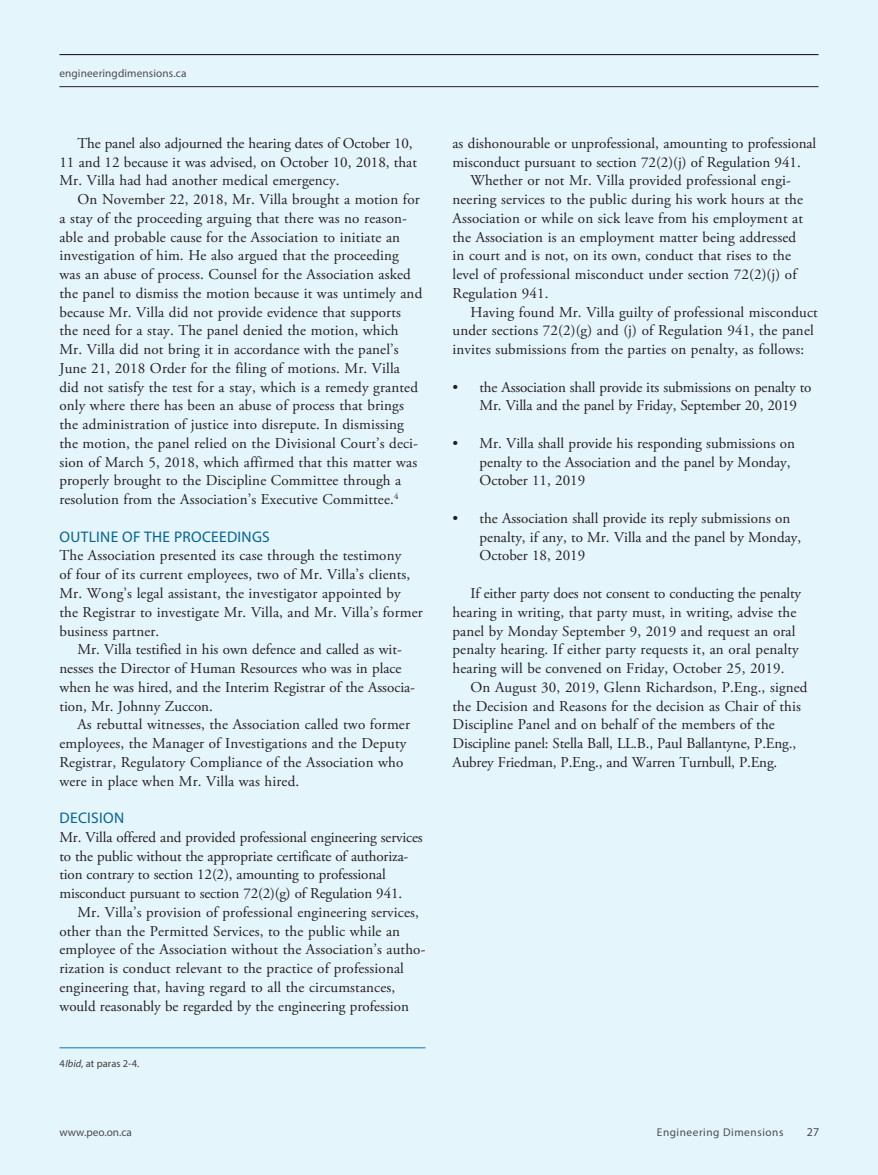
<style>
.page{position:relative;width:878px;height:1175px;background:#fff}
.page>*{position:absolute;margin:0;border:0;box-sizing:border-box;transform-origin:0 0}
.Gazette_Subhead__1_2{font:15.3px "Myriad Pro";letter-spacing:.02em;color:#046294}
.Body_Gar{font:15px/18.8px "Adobe Garamond Pro";letter-spacing:.01em;color:#231f20}
.Body_Gar_List__1a{font:15px/18.8px "Adobe Garamond Pro";color:#231f20}
.Body_Gar_No_Indent{font:15px/18.8px "Adobe Garamond Pro";letter-spacing:.01em;color:#231f20}
.Body_Gar_No_Indent-2{font:15px/18.8px "Adobe Garamond Pro";letter-spacing:-.01em;color:#231f20}
.t1{font:12px "Myriad Pro";color:#4b4c4d}
.t2{font:11.25px "Myriad Pro";letter-spacing:.015em;color:#4b4c4d}
.t3{font:11.25px "Myriad Pro";letter-spacing:.05em;color:#4b4c4d}
.Reference{font:10.5px "Myriad Pro";color:#3e3e3f}
.s1{font-style:italic}
</style>
<div class="page">
<div style="left:0;top:0;width:878px;height:1174px;background:#e5f5fc"></div>
<hr style="left:59px;top:54px;width:759px;height:1px;background:#231f20">
<hr style="left:59px;top:86px;width:759px;height:1px;background:#231f20">
<hr style="left:59px;top:1047px;width:366px;height:1px;background:#007cb8">
<p class="t2" style="left:59px;top:67px;width:129px">engineeringdimensions.ca</p>
<p class="Body_Gar" style="left:59px;top:134px;width:359px;text-indent:18px">The panel also adjourned the hearing dates of October 10,<br>11 and 12 because it was advised, on October 10, 2018, that<br>Mr. Villa had had another medical emergency.</p>
<p class="Body_Gar" style="left:59px;top:190px;width:364px;text-indent:18px">On November 22, 2018, Mr. Villa brought a motion for a stay of the proceeding arguing that there was no reason&shy;able and probable cause for the Association to initiate an investigation of him. He also argued that the proceeding was an abuse of process. Counsel for the Association asked the panel to dismiss the motion because it was untimely and because Mr. Villa did not provide evidence that supports the need for a stay. The panel denied the motion, which Mr. Villa did not bring it in accordance with the panel’s June 21, 2018 Order for the filing of motions. Mr. Villa did not satisfy the test for a stay, which is a remedy granted only where there has been an abuse of process that brings the administration of justice into disrepute. In dismissing the motion, the panel relied on the Divisional Court’s deci&shy;sion of March 5, 2018, which affirmed that this matter was properly brought to the Discipline Committee through a resolution from the Association’s Executive Committee.<sup>4</sup></p>
<p class="Gazette_Subhead__1_2" style="left:60px;top:527px;width:212px">OUTLINE OF THE PROCEEDINGS</p>
<p class="Body_Gar_No_Indent" style="left:59px;top:547px;width:365px">The Association presented its case through the testimony<br>of four of its current employees, two of Mr. Villa’s clients, Mr. Wong’s legal assistant, the investigator appointed by<br>the Registrar to investigate Mr. Villa, and Mr. Villa’s former business partner.</p>
<p class="Body_Gar" style="left:59px;top:640px;width:357px;text-indent:18px">Mr. Villa testified in his own defence and called as wit&shy;nesses the Director of Human Resources who was in place when he was hired, and the Interim Registrar of the Associa&shy;tion, Mr. Johnny Zuccon.</p>
<p class="Body_Gar" style="left:59px;top:715px;width:352px;text-indent:18px">As rebuttal witnesses, the Association called two former employees, the Manager of Investigations and the Deputy Registrar, Regulatory Compliance of the Association who were in place when Mr. Villa was hired.</p>
<p class="Gazette_Subhead__1_2" style="left:60px;top:808px;width:66px">DECISION</p>
<p class="Body_Gar_No_Indent-2" style="left:59px;top:828px;width:365px">Mr. Villa offered and provided professional engineering services to the public without the appropriate certificate of authoriza&shy;tion contrary to section 12(2), amounting to professional misconduct pursuant to section 72(2)(g) of Regulation 941.</p>
<p class="Body_Gar" style="left:59px;top:903px;width:367px;text-indent:18px">Mr. Villa’s provision of professional engineering services, other than the Permitted Services, to the public while an employee of the Association without the Association’s autho&shy;rization is conduct relevant to the practice of professional engineering that, having regard to all the circumstances, would reasonably be regarded by the engineering profession</p>
<p class="Reference" style="left:59px;top:1057px;width:81px">4<span class="s1">Ibid</span>, at paras 2-4.</p>
<p class="Body_Gar" style="left:452px;top:134px;width:365px">as dishonourable or unprofessional, amounting to professional misconduct pursuant to section 72(2)(j) of Regulation 941.</p>
<p class="Body_Gar" style="left:452px;top:172px;width:352px;text-indent:18px">Whether or not Mr. Villa provided professional engi&shy;neering services to the public during his work hours at the Association or while on sick leave from his employment at the Association is an employment matter being addressed in court and is not, on its own, conduct that rises to the level of professional misconduct under section 72(2)(j) of Regulation 941.</p>
<p class="Body_Gar" style="left:452px;top:303px;width:367px;text-indent:18px">Having found Mr. Villa guilty of professional misconduct under sections 72(2)(g) and (j) of Regulation 941, the panel invites submissions from the parties on penalty, as follows:</p>
<p class="Body_Gar_List__1a" style="left:479px;top:378px;width:333px;text-indent:-27px">• the Association shall provide its submissions on penalty to<br>Mr. Villa and the panel by Friday, September 20, 2019</p>
<p class="Body_Gar_List__1a" style="left:479px;top:434px;width:317px;text-indent:-27px">• Mr. Villa shall provide his responding submissions on penalty to the Association and the panel by Monday,<br>October 11, 2019</p>
<p class="Body_Gar_List__1a" style="left:479px;top:509px;width:323px;text-indent:-27px">• the Association shall provide its reply submissions on penalty, if any, to Mr. Villa and the panel by Monday,<br>October 18, 2019</p>
<p class="Body_Gar" style="left:452px;top:584px;width:350px;text-indent:18px">If either party does not consent to conducting the penalty hearing in writing, that party must, in writing, advise the panel by Monday September 9, 2019 and request an oral penalty hearing. If either party requests it, an oral penalty hearing will be convened on Friday, October 25, 2019.</p>
<p class="Body_Gar" style="left:452px;top:678px;width:356px;text-indent:18px">On August 30, 2019, Glenn Richardson, P.Eng., signed the Decision and Reasons for the decision as Chair of this Discipline Panel and on behalf of the members of the Discipline panel: Stella Ball, LL.B., Paul Ballantyne, P.Eng., Aubrey Friedman, P.Eng., and Warren Turnbull, P.Eng.</p>
<p class="t2" style="left:59px;top:1125px;width:74px">www.peo.on.ca</p>
<p class="t3" style="left:657px;top:1125px;width:128px">Engineering Dimensions</p>
<p class="t1" style="left:807px;top:1124px;width:14px">27</p>
</div>
